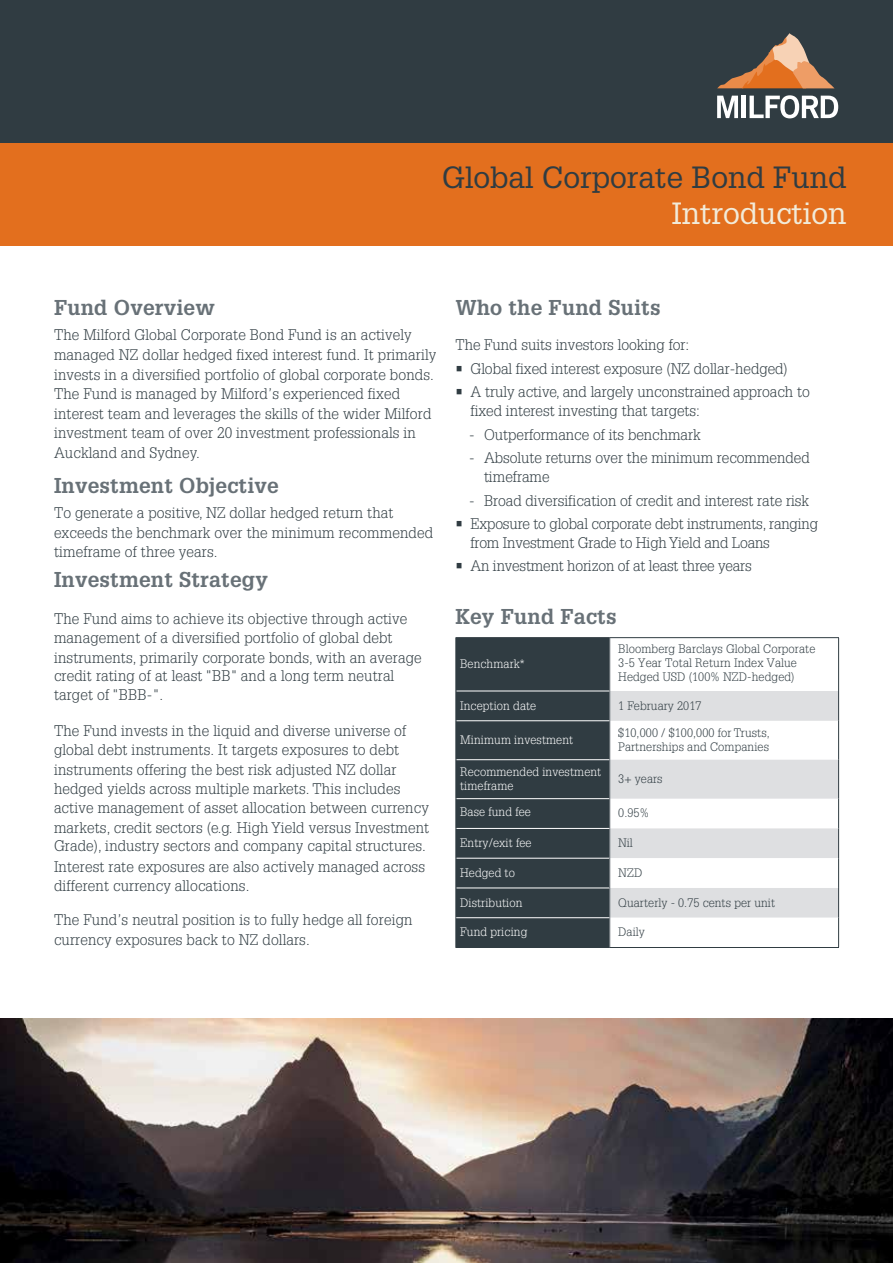
<style>
.page{position:relative;width:893px;height:1263px;background:#fff}
.page>*{position:absolute;margin:0;border:0;box-sizing:border-box;transform-origin:0 0}
.t1{font:30px "Glypha LT Std";color:#303c42}
.t2{font:30px "Glypha";color:#f2ebd9}
.t3{font:700 21px "Glypha";letter-spacing:.01em;color:#687177}
.t4{font:300 15px/19.6px "Glypha";letter-spacing:.01em;color:#303c42}
.t5{font:300 15px/18.6px "Glypha";letter-spacing:-.01em;color:#303c42}
.t6{font:300 12px/14.4px "Glypha";letter-spacing:.01em;color:#fff}
.t7{font:300 12px/14.4px "Glypha LT Std";letter-spacing:.01em;color:#303c42}
.t8{font:300 12px/14.4px "Glypha";letter-spacing:.01em;color:#303c42}
.t9{font:300 12px "Glypha LT Std";letter-spacing:.01em;color:#fff}
.s1{font-family:"Glypha LT Std"}
.s2{font-family:"Glypha"}
</style>
<div class="page">
<div style="left:0;top:0;width:893px;height:158px;background:#303c42"></div>
<svg style="left:717px;top:33px;width:117px;height:55px"></svg>
<svg style="left:717px;top:96px;width:21px;height:22px"></svg>
<hr style="left:742px;top:96px;width:4px;height:22px;background:#fff">
<svg style="left:750px;top:95px;width:88px;height:23px"></svg>
<div style="left:0;top:143px;width:893px;height:103px;background:#e36f1e"></div>
<img style="left:0;top:1018px;width:893px;height:245px">
<div style="left:456px;top:638px;width:153px;height:309px;background:#303c42"></div>
<svg style="left:610px;top:691px;width:228px;height:167px;fill:#dedfe1"></svg>
<hr style="left:609px;top:638px;width:1px;height:53px;background:#687177">
<hr style="left:609px;top:691px;width:1px;height:30px;background:#687177">
<hr style="left:609px;top:721px;width:1px;height:39px;background:#687177">
<svg style="left:609px;top:799px;width:1px;height:29px"></svg>
<hr style="left:609px;top:828px;width:1px;height:30px;background:#687177">
<hr style="left:456px;top:691px;width:153px;height:1px;background:#fff">
<hr style="left:456px;top:720px;width:153px;height:1px;background:#fff">
<hr style="left:456px;top:759px;width:153px;height:1px;background:#fff">
<hr style="left:456px;top:798px;width:153px;height:1px;background:#fff">
<hr style="left:456px;top:828px;width:153px;height:1px;background:#fff">
<hr style="left:456px;top:858px;width:153px;height:1px;background:#fff">
<hr style="left:456px;top:887px;width:153px;height:1px;background:#fff">
<hr style="left:609px;top:760px;width:1px;height:39px;background:#687177">
<hr style="left:455px;top:637px;width:155px;height:1px;background:#303c42">
<hr style="left:455px;top:638px;width:1px;height:53px;background:#303c42">
<hr style="left:610px;top:637px;width:229px;height:1px;background:#303c42">
<hr style="left:838px;top:638px;width:1px;height:53px;background:#303c42">
<hr style="left:455px;top:691px;width:1px;height:30px;background:#303c42">
<hr style="left:838px;top:691px;width:1px;height:30px;background:#303c42">
<hr style="left:455px;top:721px;width:1px;height:39px;background:#303c42">
<hr style="left:838px;top:721px;width:1px;height:39px;background:#303c42">
<hr style="left:455px;top:760px;width:1px;height:39px;background:#303c42">
<hr style="left:838px;top:760px;width:1px;height:39px;background:#303c42">
<svg style="left:455px;top:799px;width:1px;height:29px"></svg>
<svg style="left:838px;top:799px;width:1px;height:29px"></svg>
<hr style="left:455px;top:828px;width:1px;height:30px;background:#303c42">
<hr style="left:838px;top:828px;width:1px;height:30px;background:#303c42">
<hr style="left:455px;top:858px;width:1px;height:30px;background:#303c42">
<hr style="left:455px;top:888px;width:1px;height:30px;background:#303c42">
<svg style="left:455px;top:918px;width:1px;height:29px"></svg>
<svg style="left:609px;top:858px;width:230px;height:89px"></svg>
<hr style="left:456px;top:917px;width:153px;height:1px;background:#fff">
<hr style="left:455px;top:947px;width:155px;height:1px;background:#303c42">
<hr style="left:610px;top:947px;width:229px;height:1px;background:#303c42">
<h1 class="t1" style="left:442px;top:159px;width:406px">Global Corporate Bond Fund</h1>
<h1 class="t2" style="left:672px;top:195px;width:176px">Introduction</h1>
<h2 class="t3" style="left:54px;top:294px;width:162px">Fund Overview</h2>
<p class="t4" style="left:54px;top:324px;width:384px">The Milford Global <span class="s1">Corporate</span> Bond Fund is an actively managed NZ dollar hedged fixed interest fund. It primarily invests in a diversified portfolio of global corporate bonds.<br>The Fund is managed by Milford’s experienced fixed interest team and leverages the skills of the wider Milford investment team of over 20 investment professionals in Auckland and Sydney.</p>
<h2 class="t3" style="left:54px;top:472px;width:226px">Investment Objective</h2>
<p class="t4" style="left:54px;top:502px;width:381px">To generate a positive, NZ <span class="s1">dollar</span> hedged return that exceeds the benchmark over the minimum recommended timeframe of three years.</p>
<h2 class="t3" style="left:54px;top:567px;width:215px">Investment Strategy</h2>
<p class="t4" style="left:54px;top:609px;width:369px;line-height:19px">The Fund aims to achieve its objective through active management of a diversified portfolio of global debt instruments, primarily corporate bonds, with an average credit rating of at least <span class="s1">"</span>BB<span class="s1">"</span> and a long term neutral target of <span class="s1">"</span>BBB-<span class="s1">"</span>.</p>
<p class="t4" style="left:54px;top:721px;width:377px;line-height:19.2px">The Fund invests in the liquid and diverse universe of global debt instruments. It targets exposures to debt instruments offering the best risk adjusted NZ dollar hedged yields across multiple markets. This includes active management of asset allocation between currency markets, credit sectors (e.g. High Yield versus Investment Grade), industry sectors and company capital structures.</p>
<p class="t4" style="left:54px;top:856px;width:373px">Interest rate exposures are also actively managed across different currency allocations.</p>
<p class="t4" style="left:54px;top:910px;width:360px">The Fund’s neutral position is to fully hedge all foreign currency exposures back to NZ dollars.</p>
<h2 class="t3" style="left:455px;top:294px;width:207px">Who the Fund Suits</h2>
<p class="t4" style="left:455px;top:335px;width:235px">The Fund suits investors looking for:</p>
<p class="t4" style="left:455px;top:359px;width:334px">• Global fixed interest exposure (NZ dollar-hedged)</p>
<p class="t4" style="left:470px;top:383px;width:341px;line-height:18.6px;text-indent:-15px">• A truly active, and largely unconstrained approach to fixed interest investing that targets:</p>
<p class="t4" style="left:469px;top:424px;width:233px">- Outperformance of its benchmark</p>
<p class="t4" style="left:484px;top:448px;width:327px;line-height:18.6px;text-indent:-15px">- Absolute returns over the minimum recommended timeframe</p>
<p class="t4" style="left:469px;top:490px;width:342px">- Broad diversification of credit and interest rate risk</p>
<p class="t5" style="left:470px;top:514px;width:349px;text-indent:-15px">• Exposure to global corporate debt instruments, ranging from Investment Grade to High Yield and Loans</p>
<p class="t5" style="left:455px;top:557px;width:298px">• An investment horizon of at least three years</p>
<h2 class="t3" style="left:455px;top:603px;width:163px">Key Fund Facts</h2>
<p class="t6" style="left:460px;top:656px;width:66px">Benchmark*</p>
<p class="t7" style="left:618px;top:641px;width:199px">Bloomberg Barclays Global Corporate<br>3-5 Year Total Return Index Value<br>Hedged USD (100% NZD-hedged)</p>
<p class="t6" style="left:460px;top:698px;width:78px">Inception date</p>
<p class="t8" style="left:618px;top:698px;width:85px">1 February 2017</p>
<p class="t6" style="left:460px;top:732px;width:115px">Minimum investment</p>
<p class="t8" style="left:618px;top:725px;width:153px">$10,000 / $100,000 for Trusts,<br>Partnerships and Companies</p>
<p class="t6" style="left:460px;top:764px;width:143px">Recommended investment timeframe</p>
<p class="t8" style="left:618px;top:771px;width:46px">3+ years</p>
<p class="t9" style="left:460px;top:805px;width:72px">Base fund fee</p>
<p class="t8" style="left:618px;top:806px;width:32px">0.95%</p>
<p class="t6" style="left:460px;top:835px;width:73px">Entry/exit fee</p>
<p class="t8" style="left:618px;top:835px;width:16px">Nil</p>
<p class="t6" style="left:460px;top:865px;width:56px">Hedged to</p>
<p class="t8" style="left:618px;top:865px;width:26px">NZD</p>
<p class="t6" style="left:460px;top:895px;width:64px">Distribution</p>
<p class="t7" style="left:618px;top:895px;width:158px"><span class="s2">Quarterly</span> - 0.75 cents per unit</p>
<p class="t6" style="left:460px;top:925px;width:69px">Fund pricing</p>
<p class="t8" style="left:618px;top:925px;width:28px">Daily</p>
</div>
